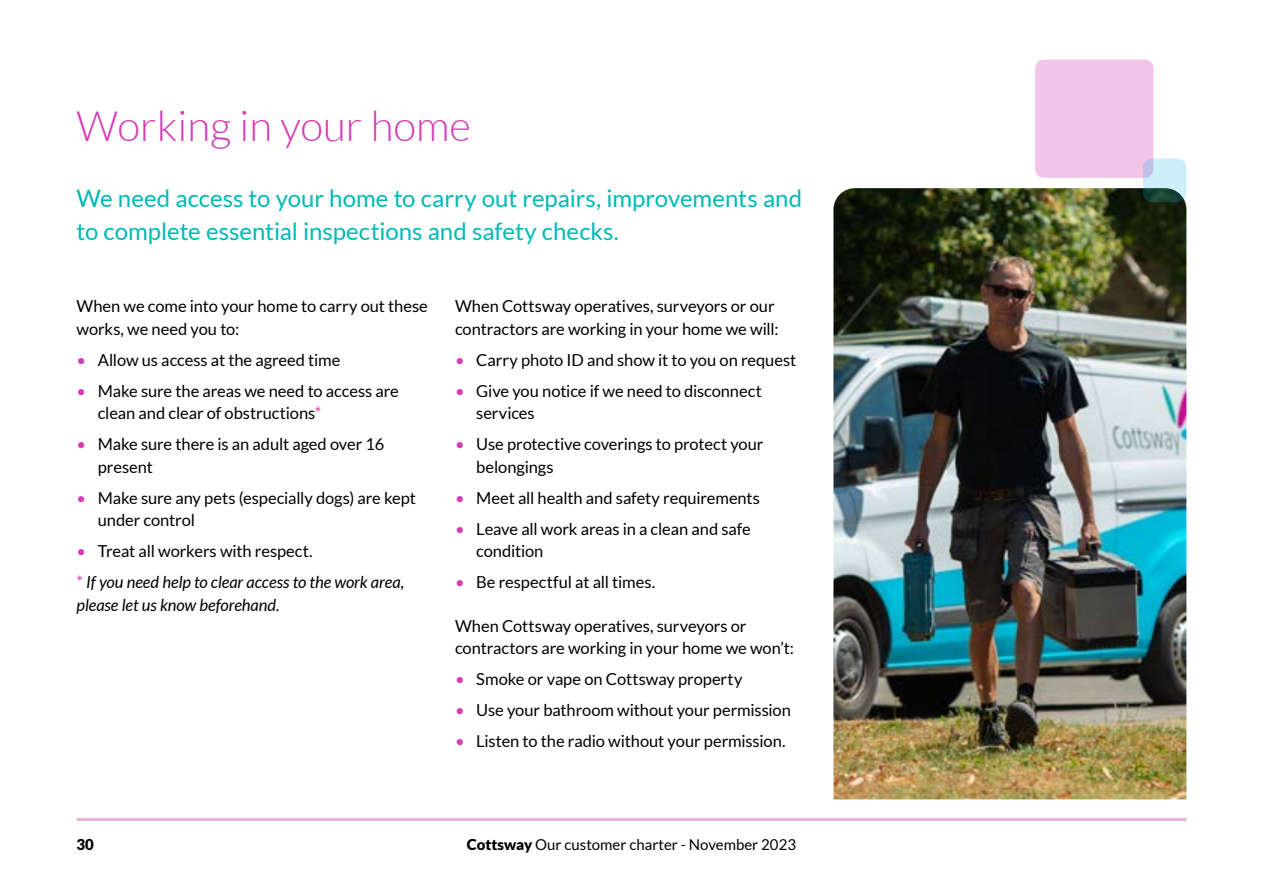
<style>
.page{position:relative;width:1263px;height:893px;background:#fff}
.page>*{position:absolute;margin:0;border:0;box-sizing:border-box;transform-origin:0 0}
.t1{font:300 42px "Lato";color:#d63cb3}
.t2{font:24px/33px "Lato";color:#00bab4}
.t3{font:16.5px/22.5px "Lato";letter-spacing:-.005em;color:#000}
.t4{font:italic 16.5px/31px "Lato";letter-spacing:-.005em;color:#000}
.t5{font:15px "Lato";color:#000}
.t6{font:900 15px "Lato";color:#000}
.s1{color:#d63cb3}
.s2{font-style:normal;color:#d63cb3}
.s3{font-style:normal}
.s4{font-weight:900}
</style>
<div class="page">
<hr style="left:77px;top:818px;width:1109px;height:3px;background:#e7b0d7">
<img style="left:833px;top:188px;width:353px;height:611px">
<div style="left:1035px;top:60px;width:118px;height:118px;background:#f2c4e8;border-radius:9px"></div>
<svg style="left:1143px;top:159px;width:43px;height:43px;background:#9abbc2"></svg>
<h1 class="t1" style="left:77px;top:104px;width:396px">Working in your home</h1>
<h2 class="t2" style="left:77px;top:182px;width:727px">We need access to your home to carry out repairs, improvements and to complete essential inspections and safety checks.</h2>
<p class="t3" style="left:77px;top:295px;width:353px">When we come into your home to carry out these works, we need you to:</p>
<p class="t3" style="left:77px;top:348px;width:265px"><span class="s1">•</span> Allow us access at the agreed time</p>
<p class="t3" style="left:98px;top:379px;width:302px;text-indent:-21px"><span class="s1">•</span> Make sure the areas we need to access are clean and clear of obstructions<span class="s1">*</span></p>
<p class="t3" style="left:98px;top:433px;width:288px;text-indent:-21px"><span class="s1">•</span> Make sure there is an adult aged over 16 present</p>
<p class="t3" style="left:98px;top:486px;width:320px;text-indent:-21px"><span class="s1">•</span> Make sure any pets (especially dogs) are kept under control</p>
<p class="t4" style="left:77px;top:536px;width:329px"><span class="s2">•</span> <span class="s3">Treat all workers with respect.<br></span><span class="s2">*</span> If you need help to clear access to the work area,</p>
<p class="t4" style="left:77px;top:589px;width:205px">please let us know beforehand.</p>
<p class="t3" style="left:455px;top:295px;width:325px">When Cottsway operatives, surveyors or our contractors are working in your home we will:</p>
<p class="t3" style="left:455px;top:348px;width:343px"><span class="s1">•</span> Carry photo ID and show it to you on request</p>
<p class="t3" style="left:476px;top:379px;width:287px;text-indent:-21px"><span class="s1">•</span> Give you notice if we need to disconnect services</p>
<p class="t3" style="left:476px;top:433px;width:289px;text-indent:-21px"><span class="s1">•</span> Use protective coverings to protect your belongings</p>
<p class="t3" style="left:455px;top:486px;width:307px"><span class="s1">•</span> Meet all health and safety requirements</p>
<p class="t3" style="left:476px;top:517px;width:276px;text-indent:-21px"><span class="s1">•</span> Leave all work areas in a clean and safe condition</p>
<p class="t3" style="left:455px;top:571px;width:202px"><span class="s1">•</span> Be respectful at all times.</p>
<p class="t3" style="left:455px;top:614px;width:341px">When Cottsway operatives, surveyors or contractors are working in your home we won’t:</p>
<p class="t3" style="left:455px;top:668px;width:289px"><span class="s1">•</span> Smoke or vape on Cottsway property</p>
<p class="t3" style="left:455px;top:699px;width:337px"><span class="s1">•</span> Use your bathroom without your permission</p>
<p class="t3" style="left:455px;top:730px;width:332px"><span class="s1">•</span> Listen to the radio without your permission.</p>
<p class="t6" style="left:77px;top:836px;width:19px">30</p>
<p class="t5" style="left:467px;top:836px;width:331px"><span class="s4">Cottsway</span> Our customer charter - November 2023</p>
</div>
